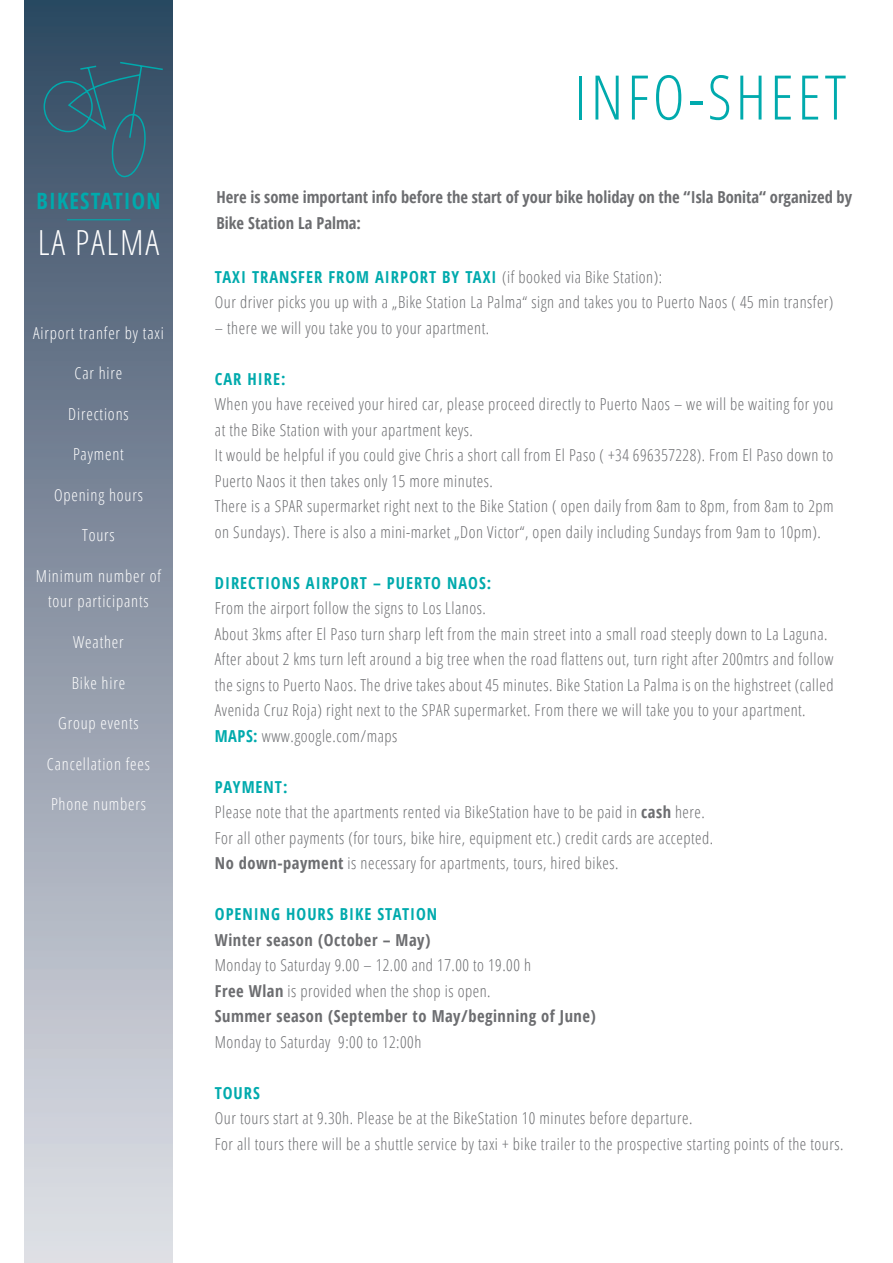
<style>
.page{position:relative;width:893px;height:1263px;background:#fff}
.page>*{position:absolute;margin:0;border:0;box-sizing:border-box;transform-origin:0 0}
.t1{font:300 condensed 61.5px "Open Sans";letter-spacing:.06em;color:#00aaad}
.t2{font:300 condensed 34.65px "Open Sans";letter-spacing:.05em;color:#fff}
.t3{font:700 condensed 22.5px "Open Sans";letter-spacing:.05em;color:#00aaad}
.t4{font:300 condensed 16.5px/25.5px "Open Sans";letter-spacing:.03em;color:#6c6d70}
.t5{font:300 condensed 16.5px/25.5px "Open Sans";letter-spacing:.05em;color:#fff;text-align:center}
.t6{font:700 condensed 16.5px/25.5px "Open Sans";color:#6c6d70}
.t7{font:700 condensed 16.5px "Open Sans";letter-spacing:.06em;color:#00aaad}
.t8{font:700 condensed 16.5px "Open Sans";letter-spacing:.03em;color:#6c6d70}
.s1{font-weight:700;color:#00aaad}
.s2{font-weight:700}
</style>
<div class="page">
<img style="left:24px;top:0;width:149px;height:1263px">
<svg style="left:43px;top:61px;width:121px;height:117px;background:#3c5b71"></svg>
<hr style="left:67px;top:219px;width:63px;height:1px;background:#00aaad">
<h3 class="t3" style="left:37px;top:185px;width:125px">BIKESTATION</h3>
<h2 class="t2" style="left:38px;top:219px;width:123px">LA PALMA</h2>
<p class="t5" style="left:33px;top:320px;width:132px">Airport tranfer by taxi</p>
<p class="t5" style="left:75px;top:360px;width:49px">Car hire</p>
<p class="t5" style="left:68px;top:401px;width:62px">Directions</p>
<p class="t5" style="left:73px;top:441px;width:52px">Payment</p>
<p class="t5" style="left:54px;top:482px;width:90px">Opening hours</p>
<p class="t5" style="left:82px;top:522px;width:34px">Tours</p>
<p class="t5" style="left:36px;top:563px;width:127px">Minimum number of tour participants</p>
<p class="t5" style="left:73px;top:629px;width:52px">Weather</p>
<p class="t5" style="left:72px;top:669px;width:55px">Bike hire</p>
<p class="t5" style="left:58px;top:710px;width:82px">Group events</p>
<p class="t5" style="left:47px;top:750px;width:105px">Cancellation fees</p>
<p class="t5" style="left:51px;top:791px;width:96px">Phone numbers</p>
<h1 class="t1" style="left:574px;top:56px;width:273px">INFO-SHEET</h1>
<p class="t6" style="left:217px;top:184px;width:637px">Here is some important info before the start of your bike holiday on the “Isla Bonita“ organized by<br>Bike Station La Palma:</p>
<p class="t4" style="left:215px;top:263px;width:620px"><span class="s1">TAXI TRANSFER FROM AIRPORT BY TAXI</span> (if booked via Bike Station):<br>Our driver picks you up with a „Bike Station La Palma“ sign and takes you to Puerto Naos ( 45 min transfer)</p>
<p class="t4" style="left:215px;top:314px;width:276px">– there we will you take you to your apartment.</p>
<p class="t7" style="left:215px;top:367px;width:72px">CAR HIRE:</p>
<p class="t4" style="left:215px;top:391px;width:620px">When you have received your hired car, please proceed directly to Puerto Naos – we will be waiting for you at the Bike Station with your apartment keys.<br>It would be helpful if you could give Chris a short call from El Paso ( +34 696357228). From El Paso down to Puerto Naos it then takes only 15 more minutes.<br>There is a SPAR supermarket right next to the Bike Station ( open daily from 8am to 8pm, from 8am to 2pm on Sundays). There is also a mini-market „Don Victor“, open daily including Sundays from 9am to 10pm).</p>
<p class="t7" style="left:215px;top:571px;width:278px">DIRECTIONS AIRPORT – PUERTO NAOS:</p>
<p class="t4" style="left:215px;top:595px;width:620px">From the airport follow the signs to Los Llanos.<br>About 3kms after El Paso turn sharp left from the main street into a small road steeply down to La Laguna.<br>After about 2 kms turn left around a big tree when the road flattens out, turn right after 200mtrs and follow the signs to Puerto Naos. The drive takes about 45 minutes. Bike Station La Palma is on the highstreet (called Avenida Cruz Roja) right next to the SPAR supermarket. From there we will take you to your apartment.<br><span class="s1">MAPS:</span> www.google.com/maps</p>
<p class="t4" style="left:215px;top:773px;width:500px"><span class="s1">PAYMENT:<br></span>Please note that the apartments rented via BikeStation have to be paid in <span class="s2">cash</span> here.<br>For all other payments (for tours, bike hire, equipment etc.) credit cards are accepted.<br><span class="s2">No down-payment</span> is necessary for apartments, tours, hired bikes.</p>
<p class="t7" style="left:215px;top:902px;width:224px">OPENING HOURS BIKE STATION</p>
<p class="t8" style="left:215px;top:928px;width:217px">Winter season (October – May)</p>
<p class="t4" style="left:215px;top:952px;width:382px">Monday to Saturday 9.00 – 12.00 and 17.00 to 19.00 h<br><span class="s2">Free Wlan</span> is provided when the shop is open.<br><span class="s2">Summer season (September to May/beginning of June)</span></p>
<p class="t4" style="left:215px;top:1028px;width:208px">Monday to Saturday 9:00 to 12:00h</p>
<p class="t7" style="left:215px;top:1081px;width:47px">TOURS</p>
<p class="t4" style="left:215px;top:1105px;width:630px">Our tours start at 9.30h. Please be at the BikeStation 10 minutes before departure.<br>For all tours there will be a shuttle service by taxi + bike trailer to the prospective starting points of the tours.</p>
</div>
